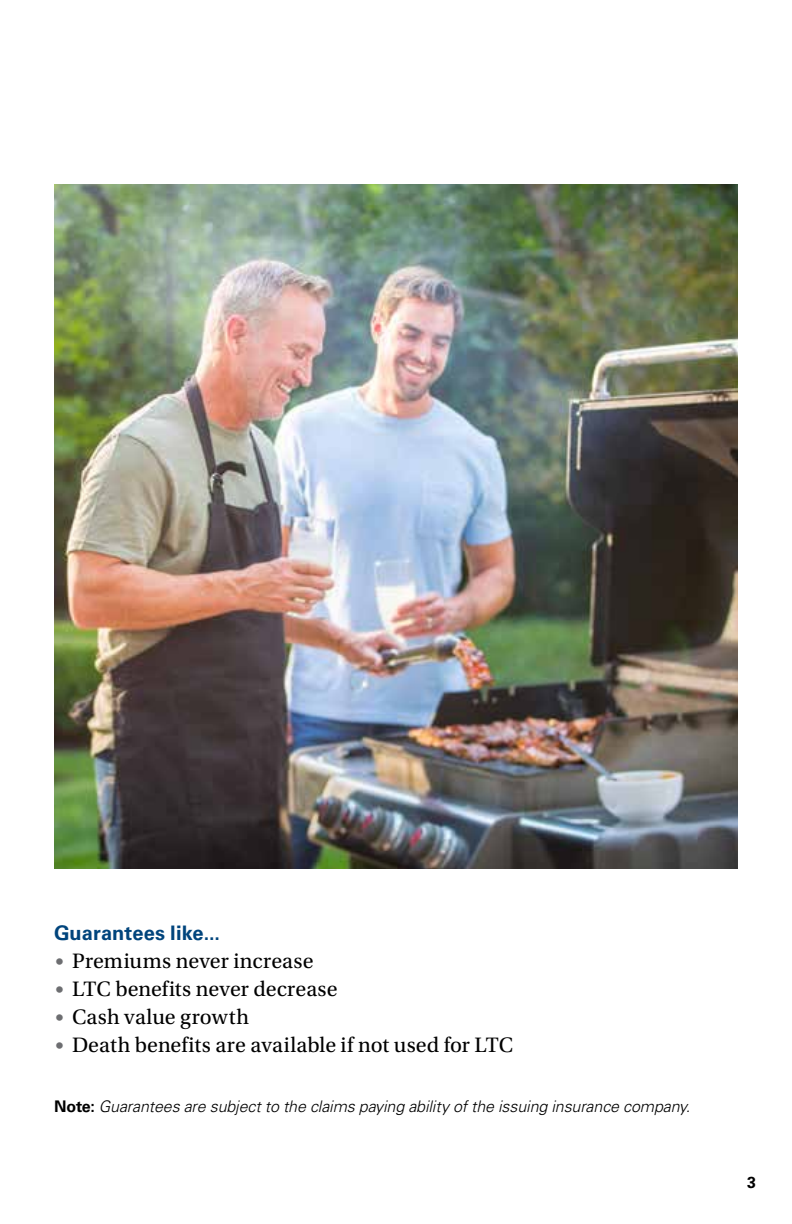
<style>
.page{position:relative;width:792px;height:1224px;background:#fff}
.page>*{position:absolute;margin:0;border:0;box-sizing:border-box;transform-origin:0 0}
.t1{font:22px "Utopia Std";letter-spacing:.005em;color:#000}
.t2{font:700 20px "Univers LT Std";letter-spacing:.005em;color:#00447c}
.t3{font:italic 300 16px "Univers LT Std";letter-spacing:-.005em;color:#000}
.t4{font:700 16px "Univers LT Std";color:#000}
.s1{font-family:"Univers LT Std";font-weight:300;font-stretch:condensed;font-size:18px;color:#6d6e71}
.s2{font-weight:700;font-style:normal}
</style>
<div class="page">
<img style="left:54px;top:184px;width:684px;height:684px">
<p class="t2" style="left:54px;top:922px;width:168px">Guarantees like...</p>
<p class="t1" style="left:54px;top:949px;width:261px"><span class="s1">•</span> Premiums never increase</p>
<p class="t1" style="left:54px;top:977px;width:285px"><span class="s1">•</span> LTC benefits never decrease</p>
<p class="t1" style="left:54px;top:1005px;width:197px"><span class="s1">•</span> Cash value growth</p>
<p class="t1" style="left:54px;top:1033px;width:461px"><span class="s1">•</span> Death benefits are available if not used for LTC</p>
<p class="t3" style="left:54px;top:1096px;width:638px"><span class="s2">Note:</span> Guarantees are subject to the claims paying ability of the issuing insurance company.</p>
<p class="t4" style="left:747px;top:1173px;width:10px">3</p>
</div>
